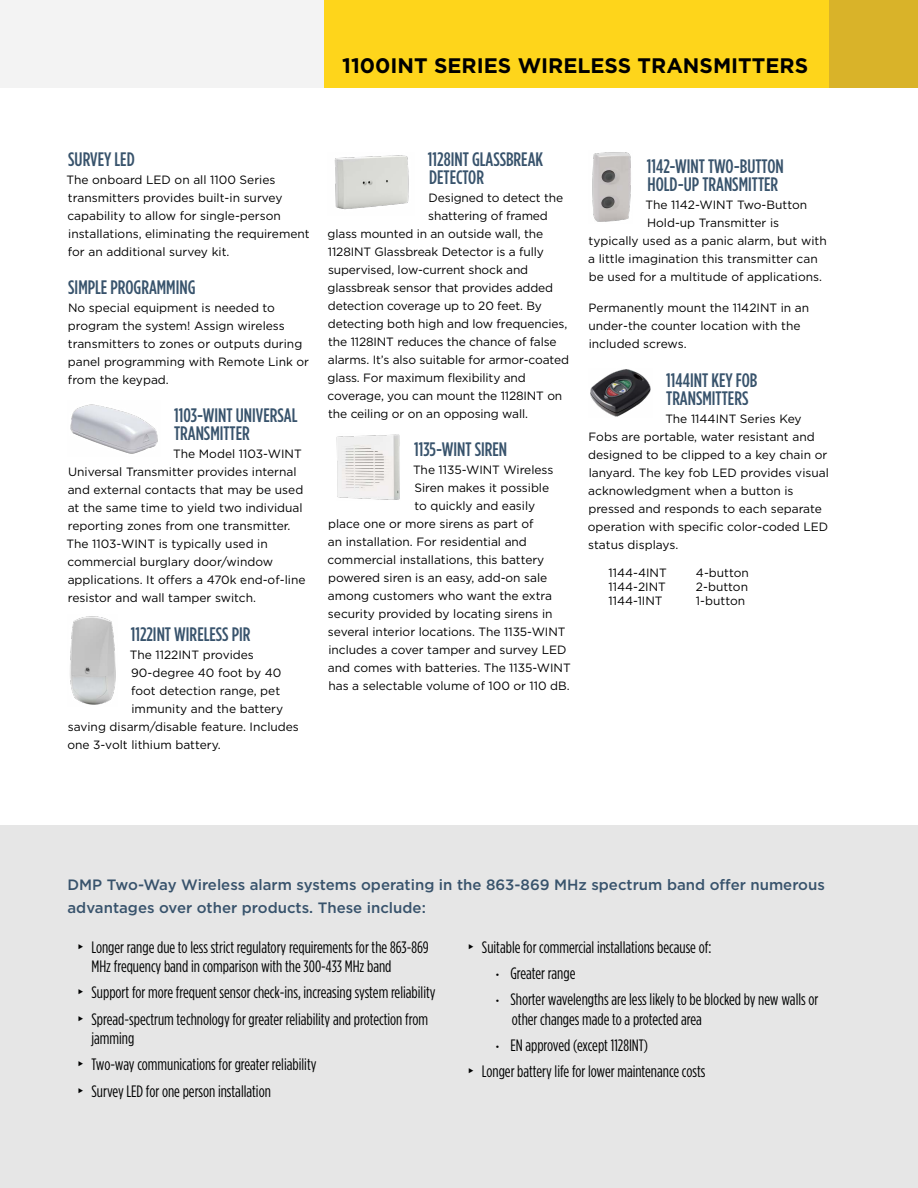
<style>
.page{position:relative;width:918px;height:1188px;background:#fff}
.page>*{position:absolute;margin:0;border:0;box-sizing:border-box;transform-origin:0 0}
.t1{font:700 21px "Gotham";color:#000}
.t2{font:500 19.5px/18px "Gotham Condensed";color:#38536c}
.t3{font:16.5px/26.2px "Gotham Condensed";color:#000101}
.t4{font:500 15px/22.5px "Gotham";color:#38536c}
.t5{font:12px/18px "Gotham";color:#000}
.s1{font-family:"Arial Unicode MS"}
</style>
<div class="page">
<div style="left:0;top:0;width:918px;height:88px;background:#f3f3f3"></div>
<div style="left:324px;top:0;width:594px;height:88px;background:#fed51b"></div>
<div style="left:829px;top:0;width:89px;height:88px;background:#d9b329"></div>
<div style="left:0;top:825px;width:918px;height:363px;background:#e6e6e6"></div>
<img style="left:70px;top:404px;width:88px;height:50px">
<img style="left:70px;top:616px;width:46px;height:89px">
<img style="left:334px;top:155px;width:75px;height:55px">
<img style="left:337px;top:434px;width:63px;height:66px">
<img style="left:592px;top:152px;width:39px;height:70px">
<img style="left:590px;top:369px;width:61px;height:48px">
<h1 class="t1" style="left:342px;top:51px;width:468px">1100INT SERIES WIRELESS TRANSMITTERS</h1>
<h2 class="t2" style="left:68px;top:150px;width:68px">SURVEY LED</h2>
<p class="t5" style="left:67px;top:170px;width:245px">The onboard LED on all 1100 Series transmitters provides built-in survey capability to allow for single-person installations, eliminating the requirement for an additional survey kit.</p>
<h2 class="t2" style="left:68px;top:278px;width:129px">SIMPLE PROGRAMMING</h2>
<p class="t5" style="left:68px;top:299px;width:243px">No special equipment is needed to program the system! Assign wireless transmitters to zones or outputs during panel programming with Remote Link or from the keypad.</p>
<h2 class="t2" style="left:174px;top:407px;width:125px">1103-WINT UNIVERSAL<br>TRANSMITTER</h2>
<p class="t5" style="left:67px;top:445px;width:240px;text-indent:107px">The Model 1103-WINT Universal Transmitter provides internal and external contacts that may be used at the same time to yield two individual reporting zones from one transmitter.<br>The 1103-WINT is typically used in commercial burglary door/window applications. It offers a 470k end-of-line resistor and wall tamper switch.</p>
<h2 class="t2" style="left:131px;top:625px;width:121px">1122INT WIRELESS PIR</h2>
<p class="t5" style="left:130px;top:645px;width:126px">The 1122INT provides</p>
<p class="t5" style="left:131px;top:663px;width:152px">90-degree 40 foot by 40</p>
<p class="t5" style="left:131px;top:681px;width:150px">foot detection range, pet</p>
<p class="t5" style="left:131px;top:699px;width:153px">immunity and the battery</p>
<p class="t5" style="left:68px;top:717px;width:233px">saving disarm/disable feature. Includes</p>
<p class="t5" style="left:67px;top:735px;width:155px">one 3-volt lithium battery.</p>
<h2 class="t2" style="left:428px;top:150px;width:117px">1128INT GLASSBREAK<br>DETECTOR</h2>
<p class="t5" style="left:429px;top:188px;width:136px">Designed to detect the</p>
<p class="t5" style="left:428px;top:206px;width:121px">shattering of framed</p>
<p class="t5" style="left:328px;top:224px;width:217px">glass mounted in an outside wall, the</p>
<p class="t5" style="left:328px;top:242px;width:218px">1128INT Glassbreak Detector is a fully</p>
<p class="t5" style="left:328px;top:260px;width:202px">supervised, low-current shock and</p>
<p class="t5" style="left:328px;top:278px;width:227px">glassbreak sensor that provides added</p>
<p class="t5" style="left:328px;top:296px;width:216px">detection coverage up to 20 feet. By</p>
<p class="t5" style="left:328px;top:314px;width:241px">detecting both high and low frequencies,</p>
<p class="t5" style="left:328px;top:332px;width:230px">the 1128INT reduces the chance of false</p>
<p class="t5" style="left:328px;top:350px;width:243px">alarms. It’s also suitable for armor-coated</p>
<p class="t5" style="left:328px;top:368px;width:200px">glass. For maximum flexibility and</p>
<p class="t5" style="left:328px;top:386px;width:236px">coverage, you can mount the 1128INT on</p>
<p class="t5" style="left:328px;top:404px;width:201px">the ceiling or on an opposing wall.</p>
<h2 class="t2" style="left:414px;top:440px;width:95px">1135-WINT SIREN</h2>
<p class="t5" style="left:413px;top:461px;width:142px">The 1135-WINT Wireless</p>
<p class="t5" style="left:414px;top:479px;width:136px">Siren makes it possible</p>
<p class="t5" style="left:415px;top:497px;width:122px">to quickly and easily</p>
<p class="t5" style="left:328px;top:515px;width:207px">place one or more sirens as part of</p>
<p class="t5" style="left:328px;top:533px;width:200px">an installation. For residential and</p>
<p class="t5" style="left:328px;top:551px;width:218px">commercial installations, this battery</p>
<p class="t5" style="left:328px;top:569px;width:221px">powered siren is an easy, add-on sale</p>
<p class="t5" style="left:328px;top:587px;width:226px">among customers who want the extra</p>
<p class="t5" style="left:328px;top:605px;width:226px">security provided by locating sirens in</p>
<p class="t5" style="left:328px;top:623px;width:239px">several interior locations. The 1135-WINT</p>
<p class="t5" style="left:328px;top:641px;width:239px">includes a cover tamper and survey LED</p>
<p class="t5" style="left:328px;top:659px;width:244px">and comes with batteries. The 1135-WINT</p>
<p class="t5" style="left:329px;top:677px;width:243px">has a selectable volume of 100 or 110 dB.</p>
<h2 class="t2" style="left:647px;top:157px;width:138px">1142-WINT TWO-BUTTON<br>HOLD-UP TRANSMITTER</h2>
<p class="t5" style="left:646px;top:195px;width:163px">The 1142-WINT Two-Button</p>
<p class="t5" style="left:647px;top:213px;width:134px">Hold-up Transmitter is</p>
<p class="t5" style="left:588px;top:231px;width:240px">typically used as a panic alarm, but with</p>
<p class="t5" style="left:588px;top:249px;width:231px">a little imagination this transmitter can</p>
<p class="t5" style="left:589px;top:267px;width:235px">be used for a multitude of applications.</p>
<p class="t5" style="left:588px;top:299px;width:222px">Permanently mount the 1142INT in an under-the counter location with the included screws.</p>
<h2 class="t2" style="left:666px;top:371px;width:93px">1144INT KEY FOB<br>TRANSMITTERS</h2>
<p class="t5" style="left:588px;top:409px;width:243px;text-indent:77px">The 1144INT Series Key Fobs are portable, water resistant and designed to be clipped to a key chain or lanyard. The key fob LED provides visual acknowledgment when a button is pressed and responds to each separate operation with specific color‑coded LED status displays.</p>
<p class="t5" style="left:608px;top:563px;width:60px">1144-4INT</p>
<p class="t5" style="left:696px;top:563px;width:54px">4‑button</p>
<p class="t5" style="left:608px;top:578px;width:59px">1144-2INT</p>
<p class="t5" style="left:696px;top:578px;width:54px">2-button</p>
<p class="t5" style="left:608px;top:592px;width:56px">1144-1INT</p>
<p class="t5" style="left:696px;top:592px;width:51px">1-button</p>
<p class="t4" style="left:68px;top:874px;width:759px">DMP Two-Way Wireless alarm systems operating in the 863-869 MHz spectrum band offer numerous advantages over other products. These include:</p>
<h3 class="t3" style="left:92px;top:937px;width:339px;line-height:19.5px;text-indent:-16px"><span class="s1">▸</span> Longer range due to less strict regulatory requirements for the 863-869<br>MHz frequency band in comparison with the 300-433 MHz band</h3>
<h3 class="t3" style="left:75px;top:979px;width:362px"><span class="s1">▸</span> Support for more frequent sensor check-ins, increasing system reliability <span class="s1">▸</span> Spread-spectrum technology for greater reliability and protection from</h3>
<h3 class="t3" style="left:75px;top:1025px;width:243px;text-indent:16px">jamming<br><span class="s1">▸</span> Two-way communications for greater reliability <span class="s1">▸</span> Survey LED for one person installation</h3>
<h3 class="t3" style="left:495px;top:934px;width:325px;text-indent:-30px"><span class="s1">▸</span> Suitable for commercial installations because of:<br><span class="s1">⋅</span> Greater range<br><span class="s1">⋅</span> Shorter wavelengths are less likely to be blocked by new walls or</h3>
<h3 class="t3" style="left:512px;top:1006px;width:192px">other changes made to a protected area</h3>
<h3 class="t3" style="left:495px;top:1032px;width:154px"><span class="s1">⋅</span> EN approved (except 1128INT)</h3>
<h3 class="t3" style="left:465px;top:1058px;width:242px"><span class="s1">▸</span> Longer battery life for lower maintenance costs</h3>
</div>
